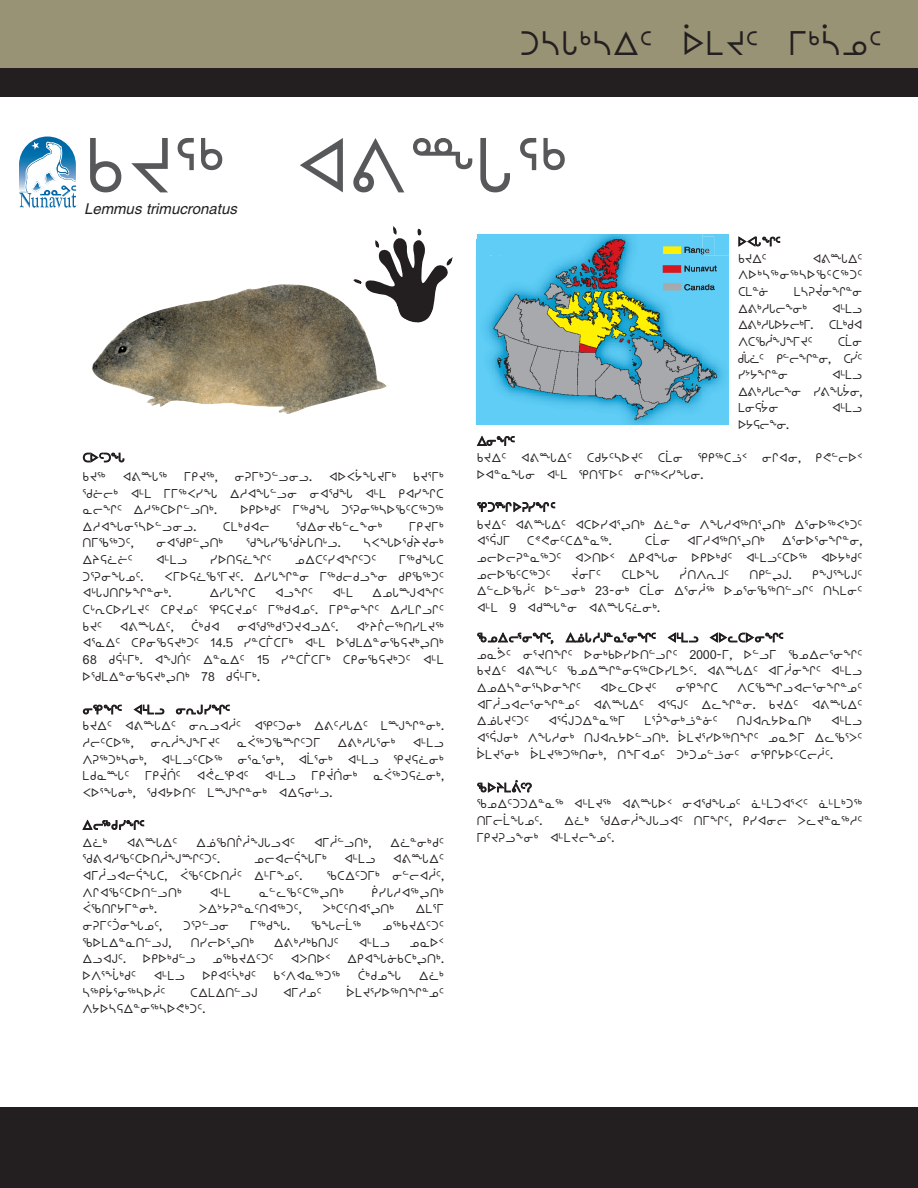
<style>
.page{position:relative;width:918px;height:1188px;background:#fff}
.page>*{position:absolute;margin:0;border:0;box-sizing:border-box;transform-origin:0 0}
.t1{font:82.5px "Nunacom";color:#57585a}
.t2{font:36px "Nunacom";color:#231f20}
.t3{font:italic 15px "Helvetica";color:#231f20}
.t4{font:13.5px/16.6px "Nunacom";color:#231f20;text-align:justify}
.t5{font:13.5px/17px "Nunacom";letter-spacing:-.025em;color:#231f20}
</style>
<div class="page">
<div style="left:0;top:0;width:918px;height:69px;background:#989374"></div>
<div style="left:0;top:69px;width:918px;height:28px;background:#231f20"></div>
<img style="left:92px;top:284px;width:295px;height:130px">
<img style="left:507px;top:256px;width:195px;height:169px">
<img style="left:476px;top:256px;width:31px;height:169px">
<img style="left:702px;top:256px;width:27px;height:169px">
<svg style="left:476px;top:234px;width:253px;height:22px;background:#63bddc"></svg>
<svg style="left:352px;top:226px;width:101px;height:99px"></svg>
<div style="left:0;top:1107px;width:918px;height:81px;background:#231f20"></div>
<svg style="left:19px;top:137px;width:57px;height:71px"></svg>
<h2 class="t2" style="left:520px;top:25px;width:364px">GNZ4NW5 ]SMJ5 U4]NK5</h2>
<h1 class="t1" style="left:84px;top:122px;width:487px">VJ6 XFU6</h1>
<p class="t3" style="left:84px;top:203px;width:154px">Lemmus trimucronatus</p>
<p class="t5" style="left:738px;top:233px;width:44px">SXZQ5<br>VJW5</p>
<p class="t4" style="left:738px;top:250px;width:126px;text-indent:75px">XFUW5<br>WS4N6I6NSC5B6G5<br>BM8`I</p>
<p class="t5" style="left:738px;top:283px;width:126px;text-indent:56px">MND+JIQ8I<br>WF4HZO1I4</p>
<p class="t4" style="left:738px;top:300px;width:126px;text-indent:94px">X7ML WF4HZS/O4U. BM4FX WBC+HA1UJ5</p>
<p class="t4" style="left:737px;top:333px;width:127px;text-indent:101px">B]MI +FZ`M5 R9OQ8I, B+Y5<br>Y0/Q8I</p>
<p class="t4" style="left:738px;top:366px;width:126px;text-indent:94px">X7ML WF4HZO1I YFZ]/I, MIC]/I</p>
<p class="t4" style="left:832px;top:399px;width:32px">X7ML</p>
<p class="t4" style="left:82px;top:447px;width:363px;line-height:19.2px">BS5GZ<br>VJ6 XFU6 URJ6, IDU4G9LIL. XSX]/ZJU4 VJ3U4</p>
<p class="t4" style="left:82px;top:485px;width:363px">D`OO4 X7M UU6XYZ WHXZ9LI IXDZ X7M RXYQB<br>NOQ5 WH6BSQ9LT4.</p>
<p class="t4" style="left:240px;top:501px;width:205px">SRS4F5 U6FZ G3DI6NSC5B6G6</p>
<p class="t4" style="left:82px;top:518px;width:116px">WHXZI3NS9LIL.</p>
<p class="t4" style="left:223px;top:518px;width:49px">BM4FXO</p>
<p class="t4" style="left:296px;top:518px;width:88px">DWIJV9M1I4</p>
<p class="t4" style="left:409px;top:518px;width:36px">URJU4</p>
<p class="t4" style="left:82px;top:534px;width:53px">TUC34G5,</p>
<p class="t4" style="left:156px;top:534px;width:69px">IXDR9LT4</p>
<p class="t4" style="left:246px;top:534px;width:96px">DZYC3+FPZT[L.</p>
<p class="t4" style="left:363px;top:534px;width:82px">NXZS3+FPJI4</p>
<p class="t4" style="left:82px;top:551px;width:52px">WPC`M`O5</p>
<p class="t4" style="left:156px;top:551px;width:33px">X7ML</p>
<p class="t4" style="left:210px;top:551px;width:63px">YSTC`MQ5</p>
<p class="t4" style="left:295px;top:551px;width:83px">KWB5YXQ5G5</p>
<p class="t4" style="left:399px;top:551px;width:46px">U6FZB</p>
<p class="t4" style="left:82px;top:568px;width:63px">G3DIZK5.</p>
<p class="t4" style="left:82px;top:568px;width:363px;text-indent:82px">XUSC`MC3UJ5. WYZQ8I U6FOFL1I FRC6G5<br>X[ZATQ/Q8I4.</p>
<p class="t4" style="left:210px;top:584px;width:48px">WYZQB</p>
<p class="t4" style="left:275px;top:584px;width:40px">XLQ5</p>
<p class="t4" style="left:332px;top:584px;width:23px">X7M</p>
<p class="t4" style="left:82px;top:584px;width:363px;text-indent:290px">WKZYXQ5<br>B[EBSYMJ5 BRJK5 ECBJK5 U6FXK5. UR8IQ5 WHMQLQ5<br>VJ5</p>
<p class="t4" style="left:82px;top:618px;width:363px;text-indent:274px">X0P}QO6TYMJ6<br>X3NW5 BRICCJ4G5 !$.% Y8B}UBU4 X7M SDMW8ICCJ4LT4 ^* F|C7U4. XA|T5 W8NW5 !% Y8B}UBU4 BRICCJ4G5 X7M SDMW8ICCJ4LT4 &amp;* F|C7U4.</p>
<p class="t4" style="left:82px;top:701px;width:363px;text-align:left">I3RQ5 X7ML IEAYQ5<br>VJW5 XFUW5 IELX+H5 XE5GI4 WF5HZW5 MYQ8I4.<br>HO5BS6, IE+HA1UJ5 N+X6GCT5GU WF4HZ3I4 X7ML WD6G4NI4, X7ML5BS6 I3N3I4, X]M3I4 X7ML EJC`MI4<br>MFNU5 UR+J|T5 X+?MEX5 X7ML UR+J|TI4 N+X6GC`MI4, XS3ZI4, DX/ST5 MYQ8I4 XWCI[L.</p>
<p class="t4" style="left:82px;top:816px;width:64px;line-height:17.5px">WO6FYQ5<br>W`M4</p>
<p class="t4" style="left:120px;top:618px;width:56px">XFUW5,</p>
<p class="t4" style="left:191px;top:618px;width:30px">|B4FX</p>
<p class="t4" style="left:237px;top:618px;width:103px">IXD6F3GJXLW5.</p>
<p class="t4" style="left:126px;top:834px;width:53px">XFUW5</p>
<p class="t4" style="left:196px;top:834px;width:100px">W~KCT}Q+HAZLX5</p>
<p class="t4" style="left:314px;top:834px;width:59px">XU+H9LT4,</p>
<p class="t4" style="left:390px;top:834px;width:55px">W`M8I4F5</p>
<p class="t4" style="left:82px;top:850px;width:139px">DFXHC5BST+HAT5G5.</p>
<p class="t4" style="left:254px;top:850px;width:74px">KOXO|CZU4</p>
<p class="t4" style="left:344px;top:850px;width:33px">X7ML</p>
<p class="t4" style="left:393px;top:850px;width:53px">XFUW5</p>
<p class="t4" style="left:82px;top:867px;width:221px">XU+HLXO|CZB, +XC5BST+H5 W7U1K5.</p>
<p class="t4" style="left:327px;top:867px;width:119px">CBW5GU4 I9OX+H5,</p>
<p class="t4" style="left:82px;top:884px;width:101px">WQXC5BST9LT4</p>
<p class="t4" style="left:210px;top:884px;width:23px">X7M</p>
<p class="t4" style="left:259px;top:884px;width:87px">N9MC5B6LT4</p>
<p class="t4" style="left:371px;top:884px;width:74px">}RYZHX6LT4</p>
<p class="t4" style="left:82px;top:900px;width:76px">+XCTQ/U8I4.</p>
<p class="t4" style="left:199px;top:900px;width:104px">SW0/D8N5TX6G5,</p>
<p class="t4" style="left:323px;top:900px;width:73px">S4B5TX3LT4</p>
<p class="t4" style="left:416px;top:900px;width:30px">WM3U</p>
<p class="t4" style="left:82px;top:917px;width:81px">IDU5}GIZK5,</p>
<p class="t4" style="left:183px;top:917px;width:47px">G3D9LI</p>
<p class="t4" style="left:250px;top:917px;width:41px">U6FZ.</p>
<p class="t4" style="left:311px;top:917px;width:52px">CZO]M6</p>
<p class="t4" style="left:383px;top:917px;width:63px">K6VJW5G5</p>
<p class="t4" style="left:82px;top:934px;width:90px">CSMW8NT9LA,</p>
<p class="t4" style="left:191px;top:934px;width:65px">TYOS3LT4</p>
<p class="t4" style="left:274px;top:934px;width:66px">WF4H4VTA5</p>
<p class="t4" style="left:358px;top:934px;width:33px">X7ML</p>
<p class="t4" style="left:82px;top:934px;width:363px;text-indent:327px">KNS2<br>WLXA5. SRS4F9L K6VJW5G5 XSTS2 WRXZ`IVB4LT4.<br>SW31]Z4F5</p>
<p class="t4" style="left:153px;top:967px;width:33px">X7ML</p>
<p class="t4" style="left:202px;top:967px;width:55px">SRX5]N4F5</p>
<p class="t4" style="left:274px;top:967px;width:68px">V2WXN6G6</p>
<p class="t4" style="left:358px;top:967px;width:45px">|B4FKZ</p>
<p class="t4" style="left:419px;top:967px;width:27px">W`M4</p>
<p class="t4" style="left:82px;top:983px;width:84px">N6R]/3I6NS+H5</p>
<p class="t4" style="left:190px;top:983px;width:69px">BWMWT9LA</p>
<p class="t4" style="left:283px;top:983px;width:41px">XUHK5</p>
<p class="t4" style="left:347px;top:983px;width:99px">]SMJ3YS6TQ8K5</p>
<p class="t4" style="left:82px;top:1000px;width:124px">W/SNCW8I6NS?4G5.</p>
<p class="t4" style="left:738px;top:416px;width:53px">S/CO1I.</p>
<p class="t4" style="left:477px;top:432px;width:387px;text-align:left">WIQ5<br>VJW5 XFUW5 BF/5NSJ5 B]MI ER34B~L2 IQXI, R?9OS2<br>SX8NZI X7M ET3US5 IQ34XYZI.</p>
<p class="t4" style="left:477px;top:498px;width:387px;line-height:17.1px;text-align:left">EG3QSDYQ5<br>VJW5 XFUW5 XBSYX3LT4 W`M8I WZHX6T3LT4 W3IS6X4G5<br>X3|CAU B=?I5BW8N6.</p>
<p class="t4" style="left:477px;top:532px;width:387px;text-indent:168px">B]MI XUHX6T3LT4 W3IS3IQ8I, KOSOD8N6G5 XSTS2 WRXZI SRS4F5 X7ML5BS6 XS/4F5<br>KOSC5B6G5</p>
<p class="t4" style="left:571px;top:566px;width:32px">+JIU5</p>
<p class="t4" style="left:622px;top:566px;width:39px">BMSZ</p>
<p class="t4" style="left:680px;top:566px;width:51px">+YTWEJ5</p>
<p class="t4" style="left:749px;top:566px;width:44px">TR9LA.</p>
<p class="t4" style="left:477px;top:566px;width:387px;text-indent:336px">RA3ZA5<br>W9MSC+H5 S9LI4 @#-I4 B]MI W3I+H6 SK3IC6T9LQ5 TNMI5<br>X7M ( XFU8I XFUC`MI4.</p>
<p class="t4" style="left:477px;top:629px;width:387px;text-align:left">3VKWO3IQ5, W~KZHA8N3IQ5 X7ML XSMBSIQ5<br>KN]K5 I3JTQ5 SI4VSYST9LQ5 @)))-U, S9LU CKWO3IQ5<br>VJW5 XFU5 CKWT8IC6BSYMK5. XFUW5 XU+HIQ5 X7ML WKWN8I3NSIQ5</p>
<p class="t4" style="left:477px;top:679px;width:387px;text-indent:260px">WBCTLXO3IQ8K5<br>XU+HLXO3IQ8K5 XFUW5 X3CA5 WMQ8I. VJW5 XFUW5<br>W~KZJ5G5</p>
<p class="t4" style="left:600px;top:679px;width:58px">XSMBSJ5</p>
<p class="t4" style="left:676px;top:679px;width:44px">IEQB</p>
<p class="t4" style="left:548px;top:712px;width:79px">X3|CAGW8N6U</p>
<p class="t4" style="left:645px;top:712px;width:75px">M3}D1I4~L8`I5</p>
<p class="t4" style="left:737px;top:712px;width:77px">TAXE/SNT4</p>
<p class="t4" style="left:477px;top:712px;width:387px;text-indent:354px">X7ML X3|CAI4 WZHI4 TAXE/S9LT4. ]SMJ3YS6TQ5 KNKU WMC3S5 ]SMJ3I4 ]SMJ6G6TI4, T1UXK5 G4GK9~LI5 IEQ/S5BO+H5.</p>
<p class="t4" style="left:477px;top:779px;width:387px;text-align:left">3VSPM|F5V<br>CKW5GGW8N6 X7MJ6 XFUS2 IXDZK5 `N7MGX3X5 `N7M4G6<br>TUO]MZK5.</p>
<p class="t4" style="left:477px;top:812px;width:387px;text-indent:88px">W`M4 DWI+HAZLX5 TUQ5, RYXIO SMJ8N6H5<br>URJDL1I4 X7MJO1K5.</p>
</div>
